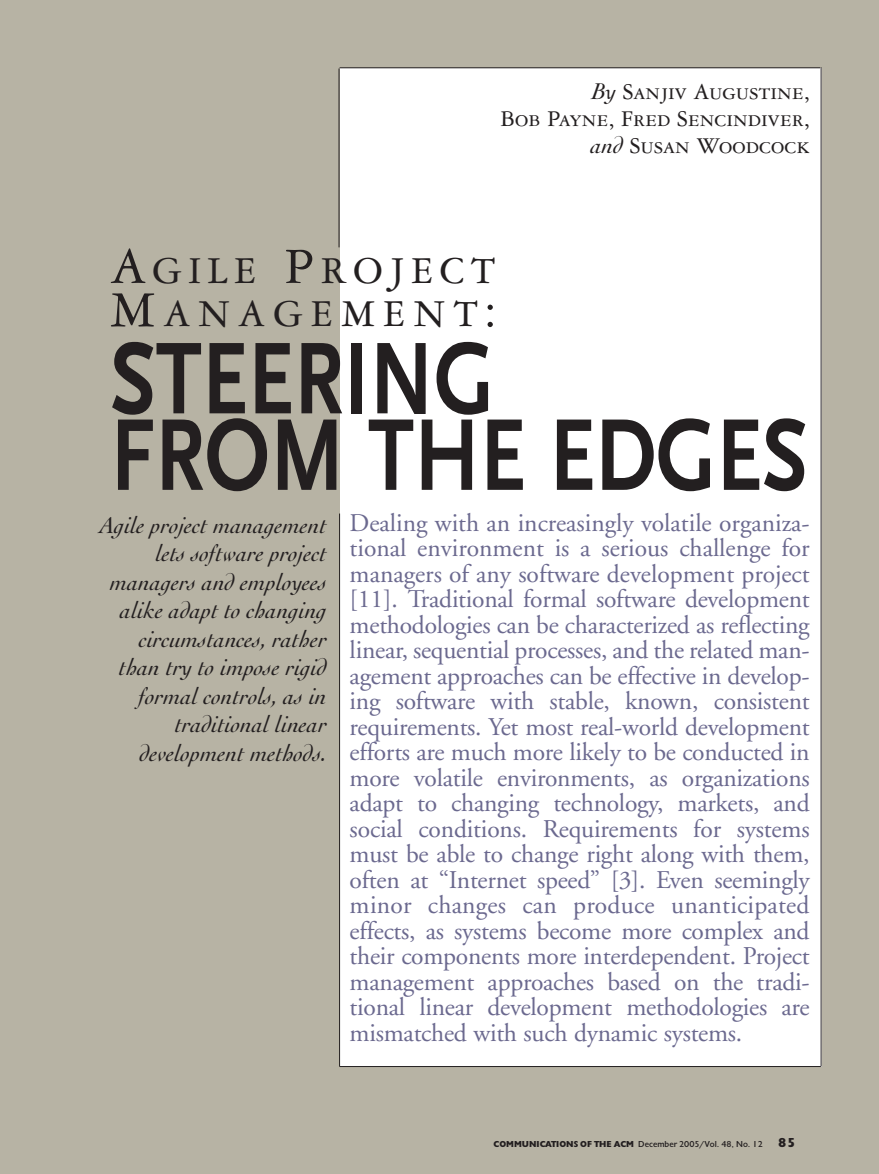
<style>
.page{position:relative;width:879px;height:1174px;background:#fff}
.page>*{position:absolute;margin:0;border:0;box-sizing:border-box;transform-origin:0 0}
.t1{font:700 106.5px/76.5px "Scala Sans";color:#231f20;scale:.8 1}
.t2{font:40.5px/43.5px "Garamond Three";letter-spacing:.175em;color:#231f20}
.t3{font:25.5px/25.5px "Adobe Garamond";letter-spacing:-.01em;color:#6b698f;text-align:justify}
.t4{font:italic 24px/28.5px "Cochin";color:#231f20;text-align:right}
.t5{font:24px/27px "Garamond Three SC";color:#231f20;text-align:right}
.t6{font:9px "Gill";color:#231f20}
.s1{font-family:"Cochin";font-style:italic}
.s2{font-size:54px}
.s3{font-weight:900}
.s4{font-weight:900;font-size:13.5px}
</style>
<div class="page">
<div style="left:0;top:0;width:878px;height:1174px;background:#b7b3a4"></div>
<div style="left:339px;top:68px;width:482px;height:999px;background:#fff"></div>
<hr style="left:339px;top:68px;width:480px;height:1px;background:#231f20">
<hr style="left:339px;top:514px;width:1px;height:553px;background:#231f20">
<hr style="left:339px;top:1066px;width:481px;height:1px;background:#231f20">
<hr style="left:338px;top:68px;width:1px;height:179px;background:#231f20">
<hr style="left:820px;top:67px;width:1px;height:1000px;background:#231f20">
<p class="t5" style="left:500px;top:80px;width:311px"><span class="s1">By</span> Sanjiv Augustine,<br>Bob Payne, Fred Sencindiver, <span class="s1">and</span> Susan Woodcock</p>
<h2 class="t2" style="left:110px;top:253px;width:388px"><span class="s2">A</span>GILE <span class="s2">P</span>ROJECT<br><span class="s2">M</span>ANAGEMENT<span class="s2">:</span></h2>
<h1 class="t1" style="left:110px;top:338px;width:872px">STEERING<br>FROM THE EDGES</h1>
<p class="t4" style="left:100px;top:513px;width:228px">Agile project management lets software project managers and employees alike adapt to changing circumstances, rather than try to impose rigid formal controls, as in traditional linear development methods.</p>
<p class="t3" style="left:349px;top:512px;width:461px">Dealing with an increasingly volatile organiza&shy;tional environment is a serious challenge for managers of any software development project [11]. Traditional formal software development methodologies can be characterized as reflecting linear, sequential processes, and the related man&shy;agement approaches can be effective in develop&shy;ing software with stable, known, consistent requirements. Yet most real-world development efforts are much more likely to be conducted in more volatile environments, as organizations adapt to changing technology, markets, and social conditions. Requirements for systems must be able to change right along with them, often at “Internet speed” [3]. Even seemingly minor changes can produce unanticipated effects, as systems become more complex and their components more interdependent. Project management approaches based on the tradi&shy;tional linear development methodologies are mismatched with such dynamic systems.</p>
<p class="t6" style="left:493px;top:1141px;width:303px"><span class="s3">COMMUNICATIONS OF THE ACM</span> December 2005/Vol. 48, No. 12 <span class="s4">85</span></p>
</div>
